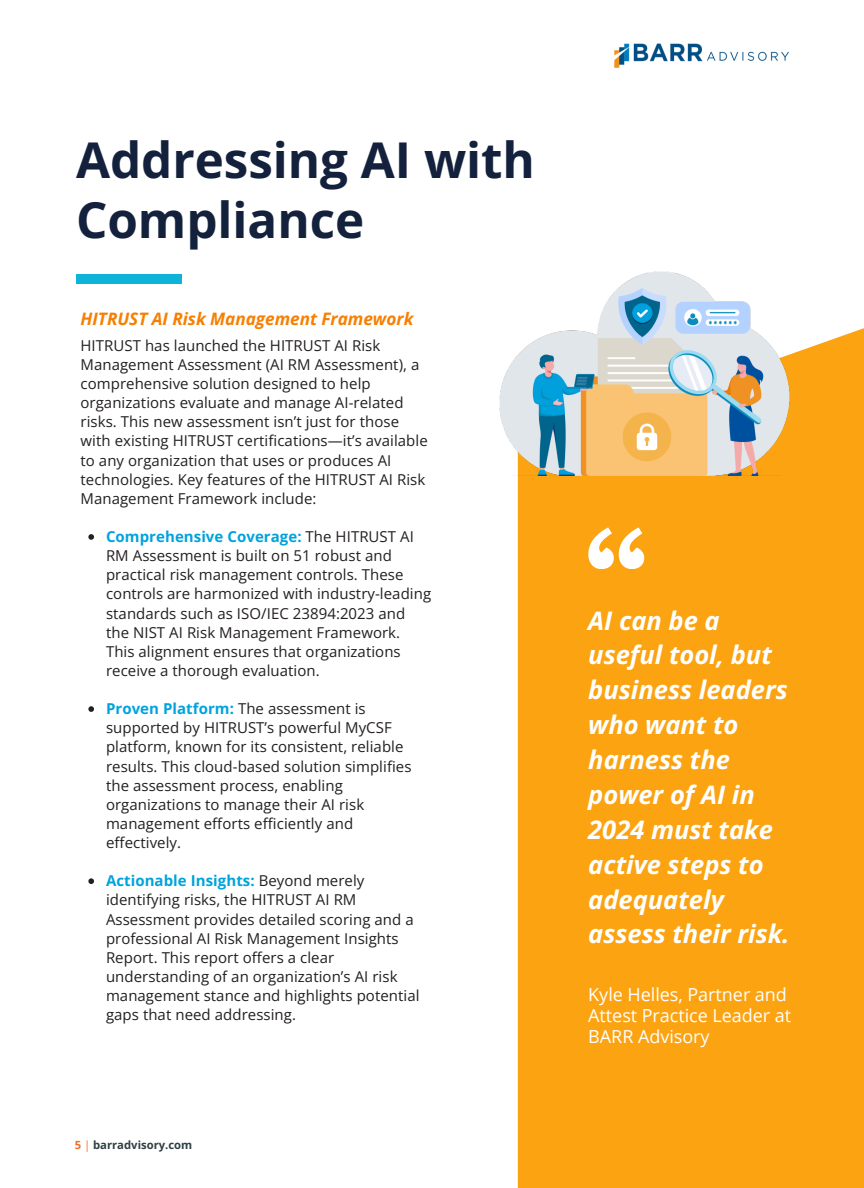
<style>
.page{position:relative;width:864px;height:1188px;background:#fff}
.page>*{position:absolute;margin:0;border:0;box-sizing:border-box;transform-origin:0 0}
.t1{font:700 49.35px/60.3px "Open Sans";color:#14213d}
.t2{font:italic 700 25.5px/34.8px "Open Sans";color:#fff}
.t3{font:18px/21.3px "Open Sans";color:#fff}
.t4{font:italic 700 17.1px "Open Sans";color:#f77f00}
.t5{font:15px/19.2px "Open Sans";letter-spacing:.005em;color:#231f20}
.t6{font:700 11.25px "Open Sans";color:#2f3f44}
.s1{font-weight:700;color:#00a3dd}
.s2{color:#f26e22}
.s3{font-weight:400;color:#f26e22}
</style>
<div class="page">
<div style="left:76px;top:274px;width:105px;height:10px;background:#0db3d9"></div>
<img style="left:614px;top:43px;width:175px;height:25px">
<div style="left:518px;top:328px;width:346px;height:860px;background:#fca311"></div>
<svg style="left:588px;top:527px;width:56px;height:42px"></svg>
<img style="left:499px;top:272px;width:290px;height:203px">
<svg style="left:88px;top:534px;width:6px;height:6px"></svg>
<svg style="left:88px;top:706px;width:6px;height:6px"></svg>
<svg style="left:88px;top:878px;width:6px;height:6px"></svg>
<h3 class="t1" style="left:76px;top:129px;width:461px">Addressing AI with<br>Compliance</h3>
<p class="t4" style="left:81px;top:306px;width:334px">HITRUST AI Risk Management Framework</p>
<p class="t5" style="left:81px;top:335px;width:349px">HITRUST has launched the HITRUST AI Risk Management Assessment (AI RM Assessment), a comprehensive solution designed to help organizations evaluate and manage AI-related risks. This new assessment isn’t just for those with existing HITRUST certifications—it’s available to any organization that uses or produces AI technologies. Key features of the HITRUST AI Risk Management Framework include:</p>
<p class="t5" style="left:106px;top:527px;width:327px"><span class="s1">Comprehensive Coverage:</span> The HITRUST AI RM Assessment is built on 51 robust and practical risk management controls. These controls are harmonized with industry-leading standards such as ISO/IEC 23894:2023 and the NIST AI Risk Management Framework.<br>This alignment ensures that organizations receive a thorough evaluation.</p>
<h2 class="t5" style="left:106px;top:699px;width:307px"><span class="s1">Proven Platform:</span> The assessment is supported by HITRUST’s powerful MyCSF platform, known for its consistent, reliable results. This cloud-based solution simplifies the assessment process, enabling organizations to manage their AI risk management efforts efficiently and effectively.</h2>
<h4 class="t5" style="left:106px;top:871px;width:315px"><span class="s1">Actionable Insights:</span> Beyond merely identifying risks, the HITRUST AI RM Assessment provides detailed scoring and a professional AI Risk Management Insights Report. This report offers a clear understanding of an organization’s AI risk management stance and highlights potential gaps that need addressing.</h4>
<h1 class="t6" style="left:75px;top:1137px;width:119px"><span class="s2">5</span> <span class="s3">|</span> barradvisory.com</h1>
<h5 class="t2" style="left:588px;top:602px;width:203px">AI can be a useful tool, but business leaders who want to harness the power of AI in<br>2024 must take active steps to adequately assess their risk.</h5>
<p class="t3" style="left:588px;top:983px;width:204px">Kyle Helles, Partner and<br>Attest Practice Leader at<br>BARR Advisory</p>
</div>
